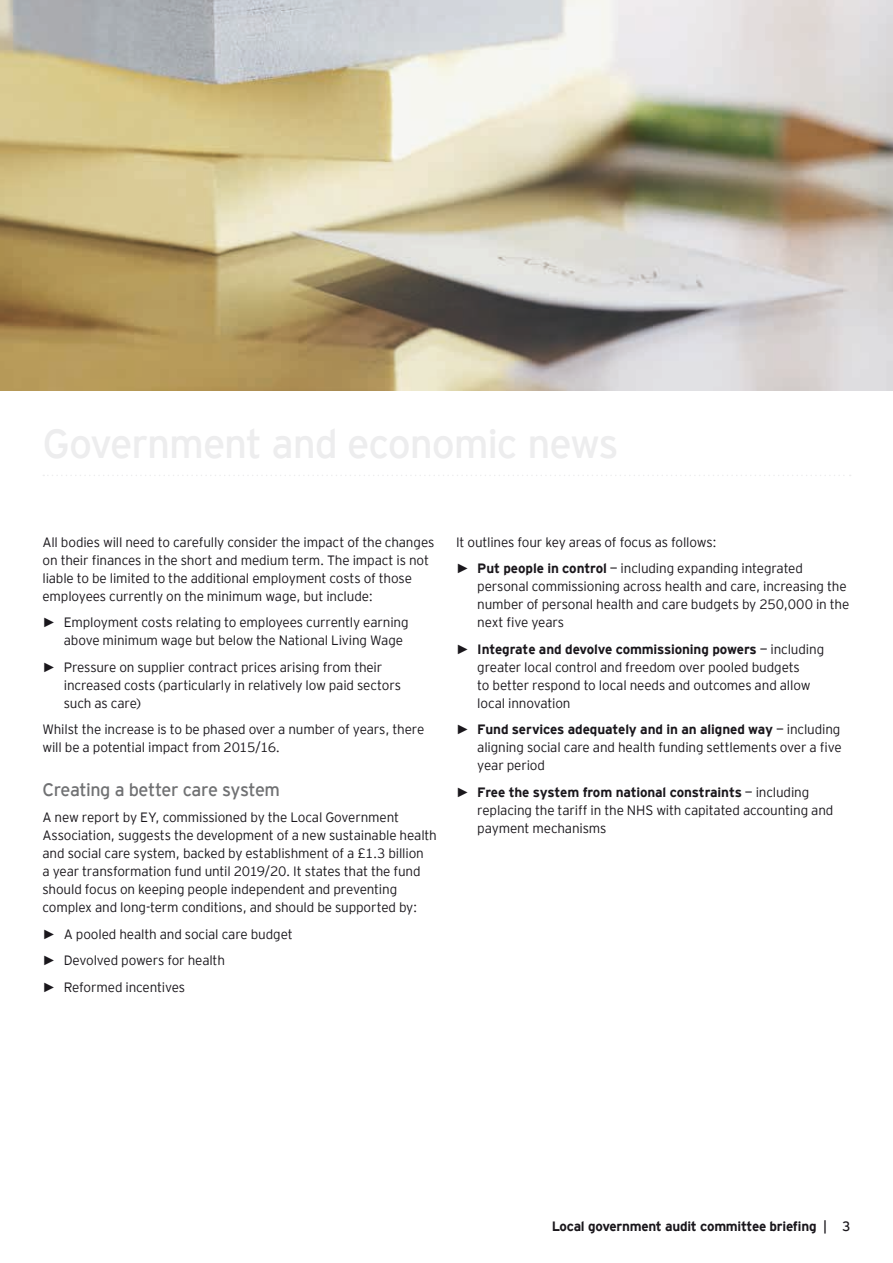
<style>
.page{position:relative;width:893px;height:1263px;background:#fff}
.page>*{position:absolute;margin:0;border:0;box-sizing:border-box;transform-origin:0 0}
.t1{font:18px "EY Interstate";letter-spacing:-.025em;color:#707173}
.t2{font:300 13.5px/18px "EY Interstate";letter-spacing:-.01em;color:#1a171c}
.t3{font:700 13.5px "EY Interstate";letter-spacing:-.02em;color:#1a171c}
.s1{font-family:"Arial";font-weight:700}
.s2{font-weight:700}
.s3{font-weight:400}
</style>
<div class="page">
<svg style="left:43px;top:475px;width:808px;height:1px"></svg>
<img style="left:0;top:0;width:893px;height:390px">
<p class="t2" style="left:43px;top:532px;width:393px">All bodies will need to carefully consider the impact of the changes on their finances in the short and medium term. The impact is not liable to be limited to the additional employment costs of those employees currently on the minimum wage, but include:</p>
<p class="t2" style="left:64px;top:612px;width:346px;text-indent:-21px"><span class="s1">►</span> Employment costs relating to employees currently earning above minimum wage but below the National Living Wage</p>
<p class="t2" style="left:64px;top:657px;width:339px;text-indent:-21px"><span class="s1">►</span> Pressure on supplier contract prices arising from their increased costs (particularly in relatively low paid sectors such as care)</p>
<p class="t2" style="left:43px;top:719px;width:383px">Whilst the increase is to be phased over a number of years, there will be a potential impact from 2015/16.</p>
<h1 class="t1" style="left:43px;top:777px;width:239px">Creating a better care system</h1>
<p class="t2" style="left:43px;top:808px;width:396px">A new report by EY, commissioned by the Local Government Association, suggests the development of a new sustainable health and social care system, backed by establishment of a £1.3 billion<br>a year transformation fund until 2019/20. It states that the fund should focus on keeping people independent and preventing complex and long-term conditions, and should be supported by:</p>
<p class="t2" style="left:43px;top:920px;width:252px;line-height:26.5px"><span class="s1">►</span> A pooled health and social care budget <span class="s1">►</span> Devolved powers for health<br><span class="s1">►</span> Reformed incentives</p>
<p class="t2" style="left:456px;top:528px;width:348px;line-height:26.5px">It outlines four key areas of focus as follows:<br><span class="s1">►</span> <span class="s2">Put people in control</span> — including expanding integrated</p>
<p class="t2" style="left:477px;top:576px;width:374px">personal commissioning across health and care, increasing the number of personal health and care budgets by 250,000 in the next five years</p>
<p class="t2" style="left:477px;top:639px;width:348px;text-indent:-21px"><span class="s1">►</span> <span class="s2">Integrate and devolve commissioning powers</span> — including greater local control and freedom over pooled budgets<br>to better respond to local needs and outcomes and allow local innovation</p>
<p class="t2" style="left:477px;top:719px;width:366px;text-align:justify;text-indent:-21px"><span class="s1">►</span> <span class="s2">Fund services adequately and in an aligned way</span> — including aligning social care and health funding settlements over a five year period</p>
<p class="t2" style="left:477px;top:782px;width:358px;text-indent:-21px"><span class="s1">►</span> <span class="s2">Free the system from national constraints</span> — including replacing the tariff in the NHS with capitated accounting and payment mechanisms</p>
<p class="t3" style="left:552px;top:1217px;width:300px">Local government audit committee briefing <span class="s3">| 3</span></p>
</div>
